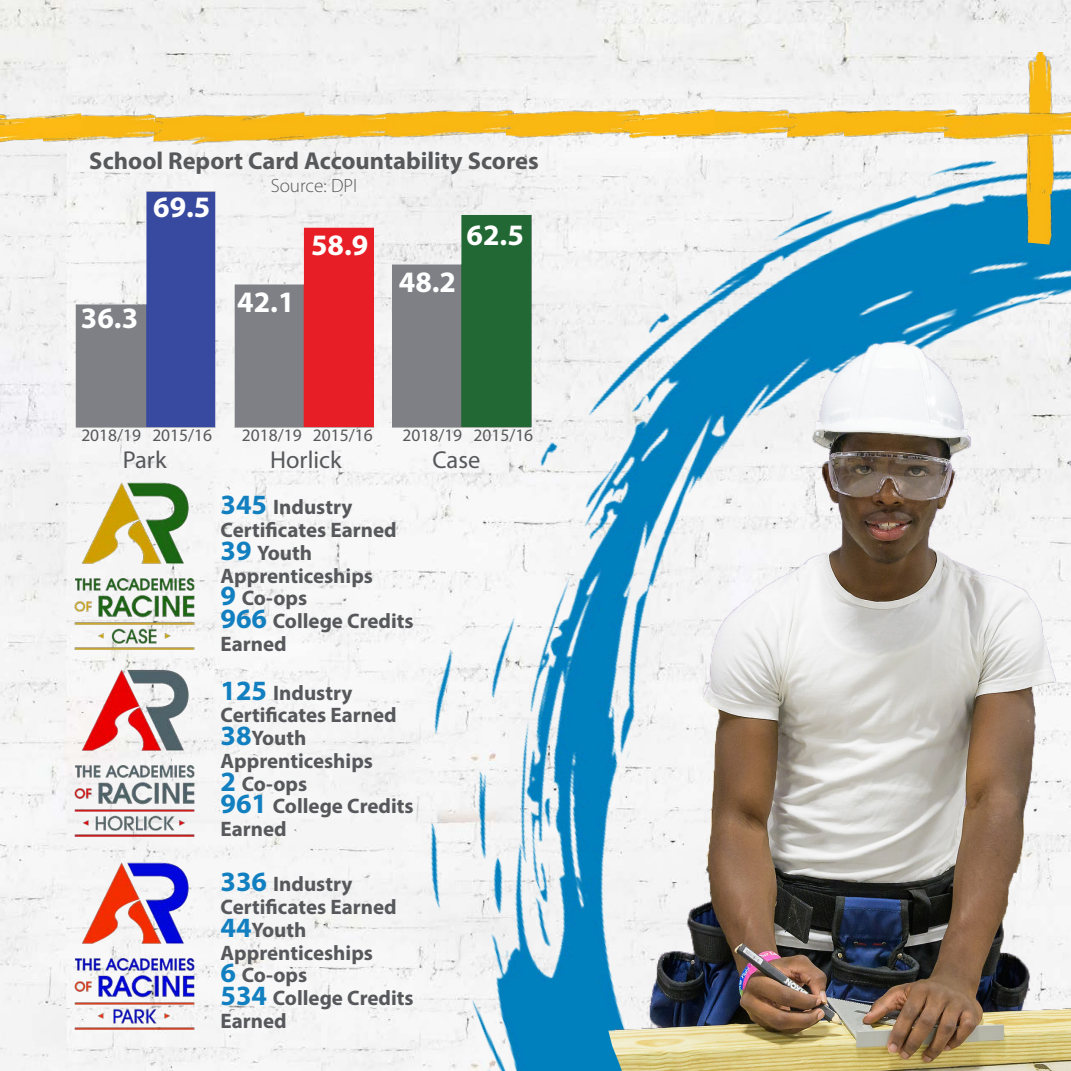
<style>
.page{position:relative;width:1071px;height:1071px;background:#f1f1f1}
.page>*{position:absolute;margin:0;border:0;box-sizing:border-box;transform-origin:0 0}
.t1{font:700 29.75px "Myriad Pro";color:#fff}
.t2{font:700 24.5px "Myriad Pro";color:#57585a}
.t3{font:24.5px "Myriad Pro";color:#57585b}
.t4{font:700 21px/22.8px "Myriad Pro";color:#57585b}
.t5{font:300 19.25px "Myriad Pro";color:#57585a}
.t6{font:17.5px "Myriad Pro";color:#57585b}
.s1{font-size:28px;color:#1280c0}
</style>
<div class="page">
<img style="left:36px;top:157px;width:188px;height:284px">
<img style="left:224px;top:87px;width:847px;height:984px">
<img style="left:608px;top:300px;width:463px;height:771px">
<img style="left:1010px;top:164px;width:61px;height:83px">
<img style="left:1012px;top:51px;width:59px;height:145px">
<img style="left:164px;top:99px;width:101px;height:64px">
<img style="left:41px;top:98px;width:123px;height:66px">
<img style="left:0;top:157px;width:15px;height:9px">
<img style="left:0;top:92px;width:81px;height:65px">
<img style="left:798px;top:95px;width:44px;height:64px">
<img style="left:265px;top:98px;width:135px;height:66px">
<img style="left:675px;top:94px;width:123px;height:66px">
<img style="left:383px;top:95px;width:121px;height:67px">
<img style="left:504px;top:95px;width:145px;height:67px">
<img style="left:622px;top:88px;width:93px;height:64px">
<img style="left:180px;top:89px;width:125px;height:68px">
<img style="left:842px;top:93px;width:123px;height:66px">
<img style="left:942px;top:97px;width:129px;height:67px">
<div style="left:0;top:802px;width:143px;height:269px;background:#f4f4f4"></div>
<img style="left:52px;top:468px;width:165px;height:186px">
<img style="left:52px;top:654px;width:165px;height:193px">
<img style="left:52px;top:847px;width:165px;height:199px">
<p class="t2" style="left:89px;top:144px;width:451px">School Report Card Accountability Scores</p>
<p class="t5" style="left:271px;top:174px;width:88px">Source: DPI</p>
<p class="t1" style="left:153px;top:188px;width:59px">69.5</p>
<p class="t1" style="left:81px;top:299px;width:59px">36.3</p>
<p class="t1" style="left:237px;top:283px;width:59px">42.1</p>
<p class="t1" style="left:311px;top:226px;width:59px">58.9</p>
<p class="t1" style="left:399px;top:262px;width:59px">48.2</p>
<p class="t1" style="left:467px;top:215px;width:59px">62.5</p>
<p class="t6" style="left:81px;top:425px;width:132px">2018/19 2015/16</p>
<p class="t6" style="left:242px;top:425px;width:132px">2018/19 2015/16</p>
<p class="t6" style="left:402px;top:425px;width:132px">2018/19 2015/16</p>
<p class="t3" style="left:123px;top:445px;width:45px">Park</p>
<p class="t3" style="left:270px;top:445px;width:73px">Horlick</p>
<p class="t3" style="left:433px;top:445px;width:49px">Case</p>
<p class="t4" style="left:221px;top:495px;width:133px"><span class="s1">345</span> Industry</p>
<p class="t4" style="left:221px;top:518px;width:178px">Certificates Earned</p>
<p class="t4" style="left:221px;top:541px;width:93px"><span class="s1">39</span> Youth</p>
<p class="t4" style="left:221px;top:564px;width:154px">Apprenticeships</p>
<p class="t4" style="left:221px;top:586px;width:88px"><span class="s1">9</span> Co-ops</p>
<p class="t4" style="left:221px;top:609px;width:195px"><span class="s1">966</span> College Credits</p>
<p class="t4" style="left:221px;top:632px;width:68px">Earned</p>
<p class="t4" style="left:221px;top:681px;width:133px"><span class="s1">125</span> Industry</p>
<p class="t4" style="left:221px;top:703px;width:178px">Certificates Earned</p>
<p class="t4" style="left:221px;top:726px;width:87px"><span class="s1">38</span>Youth</p>
<p class="t4" style="left:221px;top:749px;width:154px">Apprenticeships</p>
<p class="t4" style="left:221px;top:772px;width:88px"><span class="s1">2</span> Co-ops</p>
<p class="t4" style="left:221px;top:794px;width:195px"><span class="s1">961</span> College Credits<br>Earned</p>
<p class="t4" style="left:221px;top:872px;width:133px"><span class="s1">336</span> Industry</p>
<p class="t4" style="left:221px;top:895px;width:178px">Certificates Earned</p>
<p class="t4" style="left:221px;top:918px;width:87px"><span class="s1">44</span>Youth</p>
<p class="t4" style="left:221px;top:941px;width:154px">Apprenticeships</p>
<p class="t4" style="left:221px;top:963px;width:88px"><span class="s1">6</span> Co-ops</p>
<p class="t4" style="left:221px;top:986px;width:195px"><span class="s1">534</span> College Credits</p>
<p class="t4" style="left:221px;top:1009px;width:68px">Earned</p>
</div>
